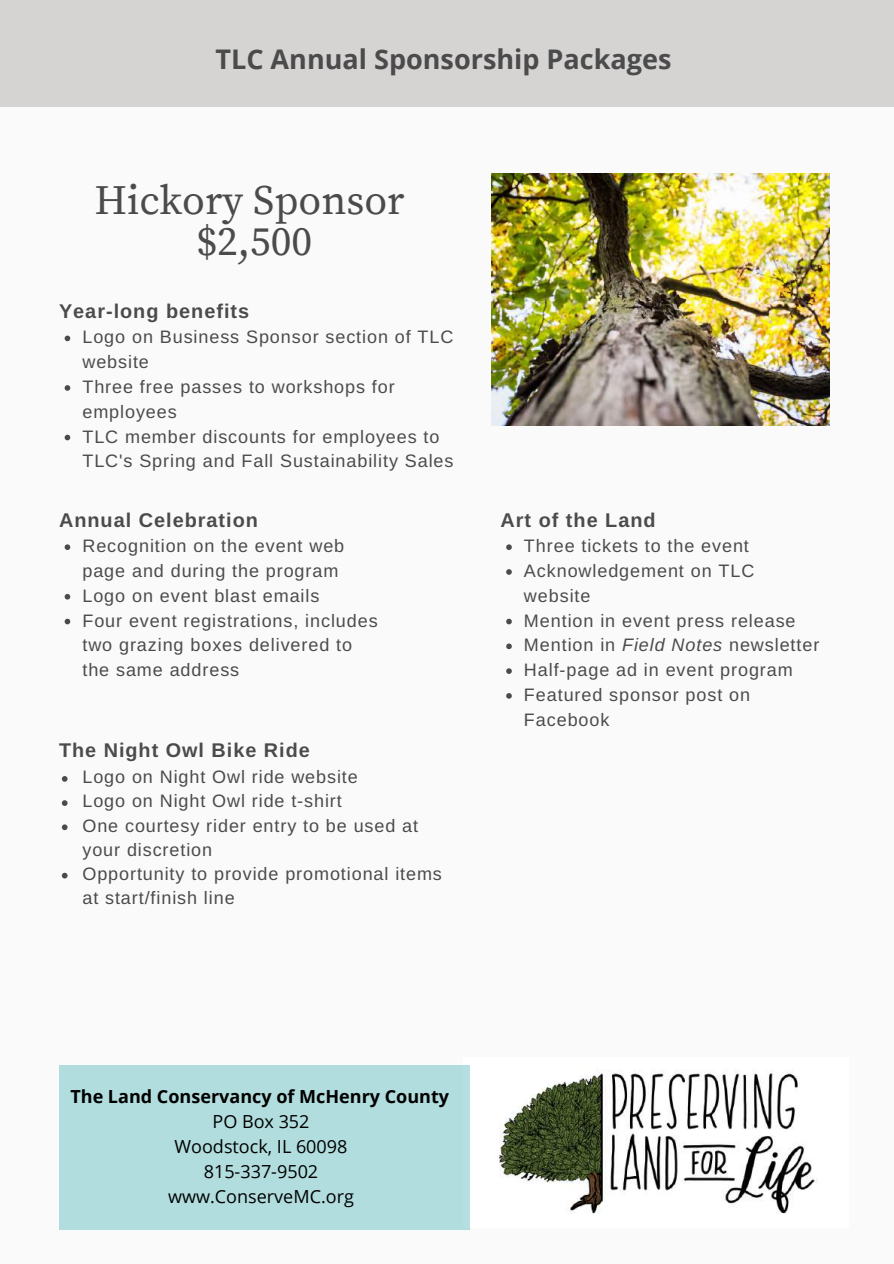
<style>
.page{position:relative;width:894px;height:1264px;background:#fff}
.page>*{position:absolute;margin:0;border:0;box-sizing:border-box;transform-origin:0 0}
.t1{font:41.4px/40.5px "Source Serif Pro";color:#4b4b4b;text-align:center}
.t2{font:700 27px "Open Sans";color:#4b4b4b}
.t3{font:700 19.8px "Arimo";letter-spacing:.05em;color:#4b4b4b}
.t4{font:18px/24.8px "Arimo";letter-spacing:.05em;color:#4b4b4b}
.t5{font:18px/24.8px "Open Sans";color:#000;text-align:center}
.t6{font:700 18px "Open Sans";color:#000}
.s1{font-style:italic}
</style>
<div class="page">
<div style="left:0;top:0;width:893px;height:1263px;background:#fafafa"></div>
<div style="left:0;top:0;width:893px;height:107px;background:#d6d3d3"></div>
<img style="left:491px;top:173px;width:338px;height:253px">
<svg style="left:65px;top:335px;width:5px;height:6px"></svg>
<svg style="left:65px;top:385px;width:5px;height:6px"></svg>
<svg style="left:65px;top:435px;width:5px;height:5px"></svg>
<img style="left:499px;top:1069px;width:316px;height:145px">
<svg style="left:65px;top:544px;width:5px;height:6px"></svg>
<svg style="left:65px;top:594px;width:5px;height:5px"></svg>
<svg style="left:65px;top:618px;width:5px;height:6px"></svg>
<svg style="left:62px;top:776px;width:5px;height:5px"></svg>
<svg style="left:62px;top:800px;width:5px;height:6px"></svg>
<svg style="left:62px;top:824px;width:5px;height:6px"></svg>
<svg style="left:62px;top:872px;width:5px;height:6px"></svg>
<svg style="left:506px;top:544px;width:5px;height:6px"></svg>
<svg style="left:506px;top:569px;width:5px;height:6px"></svg>
<svg style="left:506px;top:618px;width:5px;height:6px"></svg>
<svg style="left:506px;top:643px;width:5px;height:6px"></svg>
<svg style="left:506px;top:668px;width:5px;height:6px"></svg>
<svg style="left:506px;top:693px;width:5px;height:5px"></svg>
<div style="left:59px;top:1065px;width:411px;height:165px;background:#b1ddde"></div>
<h2 class="t2" style="left:215px;top:40px;width:457px">TLC Annual Sponsorship Packages</h2>
<h1 class="t1" style="left:94px;top:182px;width:312px">Hickory Sponsor $2,500</h1>
<p class="t3" style="left:59px;top:300px;width:192px">Year-long benefits</p>
<p class="t4" style="left:82px;top:325px;width:372px">Logo on Business Sponsor section of TLC website<br>Three free passes to workshops for employees<br>TLC member discounts for employees to<br>TLC's Spring and Fall Sustainability Sales</p>
<p class="t3" style="left:59px;top:509px;width:200px">Annual Celebration</p>
<p class="t4" style="left:82px;top:533px;width:297px">Recognition on the event web page and during the program<br>Logo on event blast emails<br>Four event registrations, includes two grazing boxes delivered to the same address</p>
<p class="t3" style="left:59px;top:739px;width:252px">The Night Owl Bike Ride</p>
<p class="t4" style="left:82px;top:764px;width:361px;line-height:24.2px">Logo on Night Owl ride website<br>Logo on Night Owl ride t-shirt<br>One courtesy rider entry to be used at your discretion<br>Opportunity to provide promotional items at start/finish line</p>
<p class="t3" style="left:500px;top:509px;width:157px">Art of the Land</p>
<p class="t4" style="left:524px;top:533px;width:297px">Three tickets to the event<br>Acknowledgement on TLC website<br>Mention in event press release<br>Mention in <span class="s1">Field Notes</span> newsletter<br>Half-page ad in event program<br>Featured sponsor post on<br>Facebook</p>
<p class="t6" style="left:70px;top:1084px;width:380px">The Land Conservancy of McHenry County</p>
<p class="t5" style="left:168px;top:1108px;width:187px">PO Box 352<br>Woodstock, IL 60098<br>815-337-9502 www.ConserveMC.org</p>
</div>
